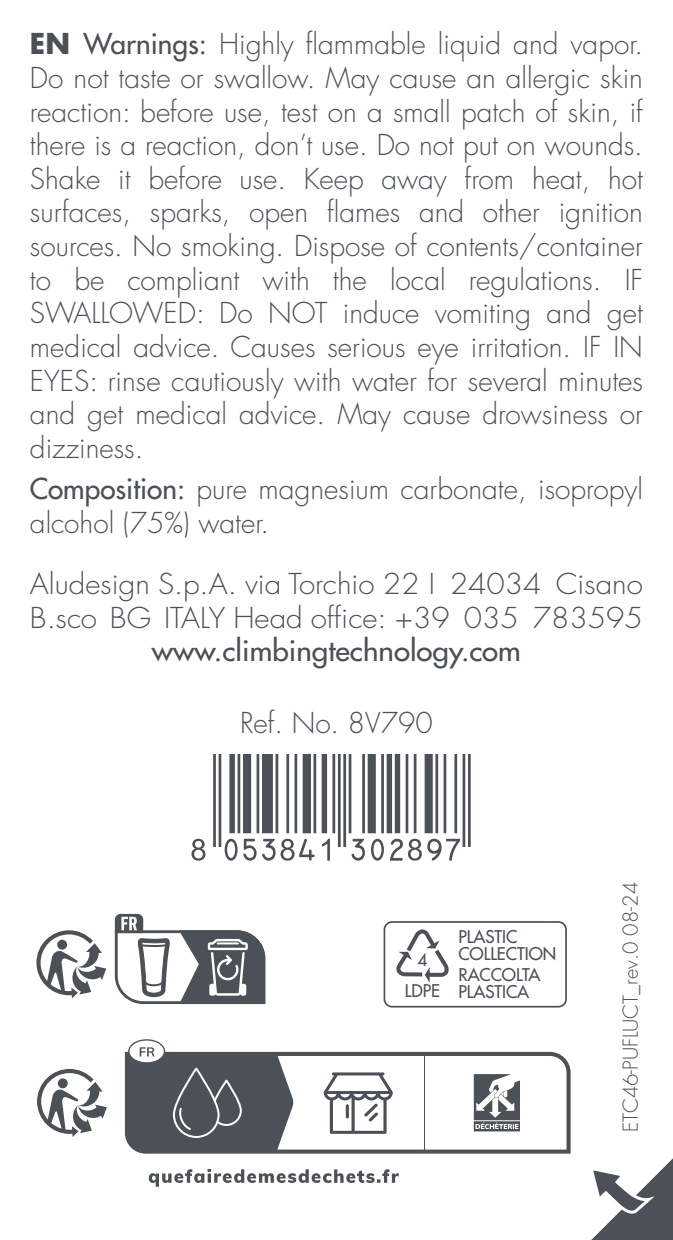
<style>
.page{position:relative;width:673px;height:1240px;background:#fff}
.page>*{position:absolute;margin:0;border:0;box-sizing:border-box;transform-origin:0 0}
.t1{font:300 28px/33.6px "Futura LTW1 G";color:#4b5157;text-align:justify}
.t2{font:300 28px/33.6px "Futura LTW1 G";color:#4b5157;scale:1.06 1}
.t3{font:500 28px "Futura LTW1 G";color:#4b5157;scale:1.06 1}
.t4{font:300 20px "Futura LTW1 G";color:#4b5157}
.t5{font:500 17.2px/17.2px "Futura LTW1 G";color:#4b5157}
.s1{font-weight:700}
.s2{font-weight:500}
</style>
<div class="page">
<div style="left:383px;top:920px;width:183px;height:87px;border:2px solid #4b5157;border-radius:8px"></div>
<svg style="left:396px;top:929px;width:53px;height:53px"></svg>
<svg style="left:125px;top:1051px;width:445px;height:102px"></svg>
<svg style="left:37px;top:1069px;width:70px;height:67px"></svg>
<svg style="left:149px;top:1169px;width:249px;height:17px"></svg>
<hr style="left:424px;top:1053px;width:1px;height:98px;background:#4b5157">
<svg style="left:128px;top:1039px;width:37px;height:24px"></svg>
<svg style="left:323px;top:1072px;width:69px;height:61px"></svg>
<svg style="left:473px;top:1073px;width:46px;height:58px"></svg>
<div style="left:173px;top:1067px;width:46px;height:70px;border:2px solid #fff;border-radius:22px"></div>
<svg style="left:212px;top:1080px;width:31px;height:46px"></svg>
<svg style="left:178px;top:1106px;width:14px;height:25px"></svg>
<svg style="left:36px;top:930px;width:70px;height:68px"></svg>
<svg style="left:115px;top:913px;width:150px;height:90px"></svg>
<svg style="left:552px;top:1119px;width:121px;height:121px"></svg>
<p class="t1" style="left:30px;top:25px;width:614px"><span class="s1">EN</span> <span class="s2">Warnings:</span> Highly flammable liquid and vapor.<br>Do not taste or swallow. May cause an allergic skin reaction: before use, test on a small patch of skin, if there is a reaction, don’t use. Do not put on wounds.<br>Shake it before use. Keep away from heat, hot surfaces, sparks, open flames and other ignition sources. No smoking. Dispose of contents/container to be compliant with the local regulations. IF SWALLOWED: Do NOT induce vomiting and get medical advice. Causes serious eye irritation. IF IN EYES: rinse cautiously with water for several minutes and get medical advice. May cause drowsiness or dizziness.</p>
<p class="t1" style="left:30px;top:470px;width:614px"><span class="s2">Composition:</span> pure magnesium carbonate, isopropyl alcohol (75%) water.</p>
<p class="t2" style="left:30px;top:565px;width:579px">Aludesign S.p.A. via Torchio 22 I 24034 Cisano<br>B.sco BG ITALY Head office: +39 035 783595</p>
<p class="t3" style="left:152px;top:627px;width:349px">www.climbingtechnology.com</p>
<p class="t1" style="left:240px;top:703px;width:194px">Ref. No. 8V790</p>
<p class="t5" style="left:404px;top:942px;width:37px;line-height:31.2px;text-align:center">4<br>LDPE</p>
<p class="t5" style="left:458px;top:925px;width:99px">PLASTIC<br>COLLECTION</p>
<p class="t5" style="left:458px;top:964px;width:84px">RACCOLTA<br>PLASTICA</p>
<p class="t4" style="left:614px;top:1132px;width:252px;rotate:-90deg">ETC46-PUFLUCT_rev.0 08-24</p>
</div>
